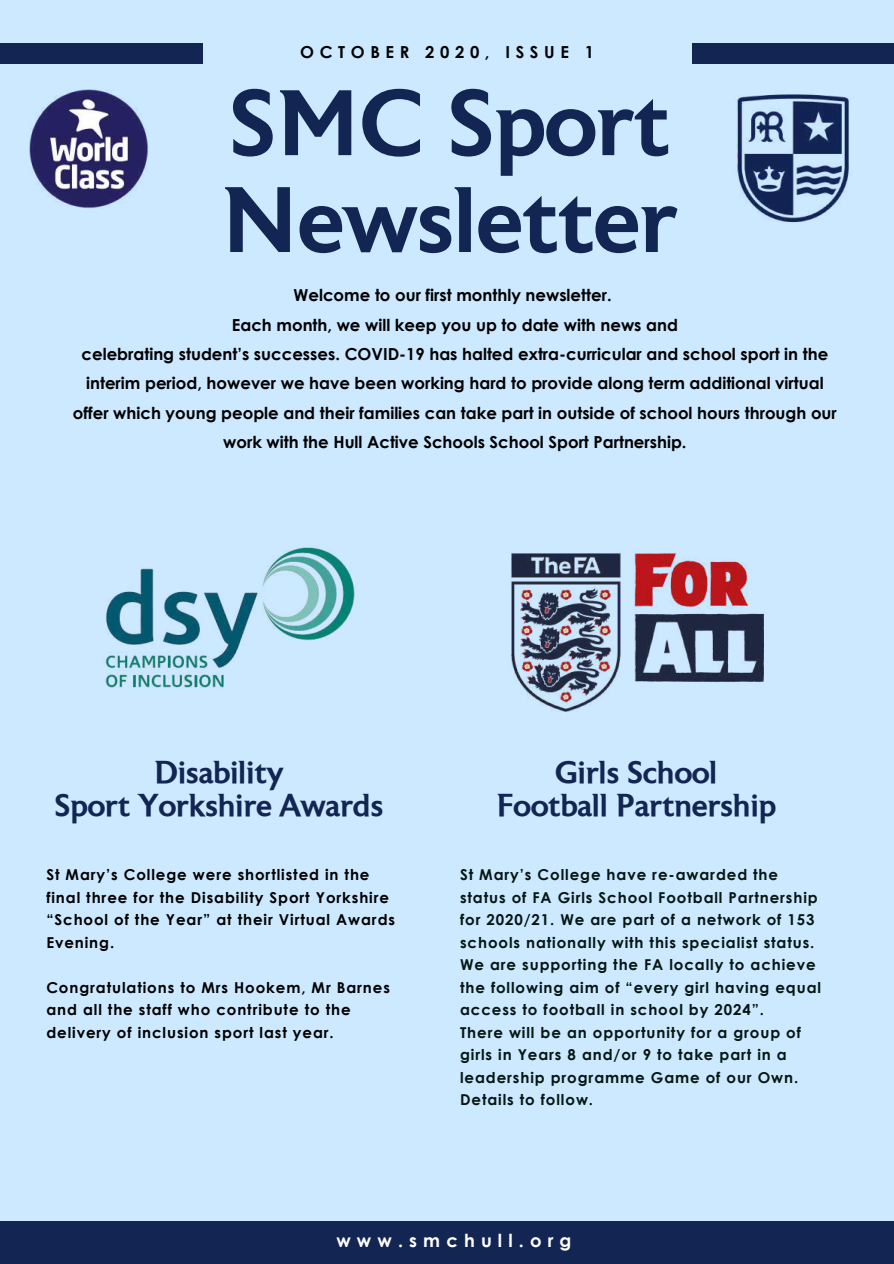
<style>
.page{position:relative;width:894px;height:1264px;background:#fff}
.page>*{position:absolute;margin:0;border:0;box-sizing:border-box;transform-origin:0 0}
.t1{font:500 92.7px/96.9px "Astoria";color:#132552}
.t2{font:500 31.5px/32.7px "Astoria";color:#132552;text-align:center}
.t3{font:700 18px "Century Gothic";letter-spacing:.34em;color:#fff}
.t4{font:700 16.5px/29.2px "Century Gothic";color:#000;text-align:center}
.t5{font:700 16.5px "Century Gothic";letter-spacing:.34em;color:#000}
.t6{font:700 15px/22.5px "Century Gothic";letter-spacing:.06em;color:#051613}
.t7{font:700 15px/22.5px "Century Gothic";letter-spacing:.06em;color:#000}
</style>
<div class="page">
<div style="left:0;top:0;width:893px;height:1263px;background:#cce9ff"></div>
<div style="left:0;top:43px;width:202px;height:21px;background:#132552"></div>
<div style="left:692px;top:43px;width:201px;height:21px;background:#132552"></div>
<div style="left:0;top:1221px;width:893px;height:42px;background:#132552"></div>
<img style="left:737px;top:94px;width:112px;height:129px">
<img style="left:29px;top:89px;width:119px;height:119px">
<img style="left:511px;top:553px;width:252px;height:159px">
<img style="left:105px;top:547px;width:250px;height:141px">
<p class="t5" style="left:300px;top:42px;width:295px">OCTOBER 2020, ISSUE 1</p>
<h1 class="t1" style="left:221px;top:84px;width:458px">SMC Sport<br>Newsletter</h1>
<p class="t4" style="left:73px;top:280px;width:765px">Welcome to our first monthly newsletter.<br>Each month, we will keep you up to date with news and<br>celebrating student’s successes. COVID-19 has halted extra-curricular and school sport in the interim period, however we have been working hard to provide along term additional virtual offer which young people and their families can take part in outside of school hours through our work with the Hull Active Schools School Sport Partnership.</p>
<h2 class="t2" style="left:55px;top:758px;width:330px">Disability<br>Sport Yorkshire Awards</h2>
<h2 class="t2" style="left:496px;top:758px;width:281px">Girls School<br>Football Partnership</h2>
<p class="t7" style="left:46px;top:862px;width:350px">St Mary’s College were shortlisted in the final three for the Disability Sport Yorkshire “School of the Year” at their Virtual Awards Evening.</p>
<p class="t7" style="left:46px;top:975px;width:345px">Congratulations to Mrs Hookem, Mr Barnes and all the staff who contribute to the delivery of inclusion sport last year.</p>
<p class="t6" style="left:460px;top:862px;width:362px">St Mary’s College have re-awarded the status of FA Girls School Football Partnership for 2020/21. We are part of a network of 153 schools nationally with this specialist status.<br>We are supporting the FA locally to achieve the following aim of “every girl having equal access to football in school by 2024”.<br>There will be an opportunity for a group of girls in Years 8 and/or 9 to take part in a leadership programme Game of our Own.<br>Details to follow.</p>
<p class="t3" style="left:336px;top:1228px;width:236px">www.smchull.org</p>
</div>
